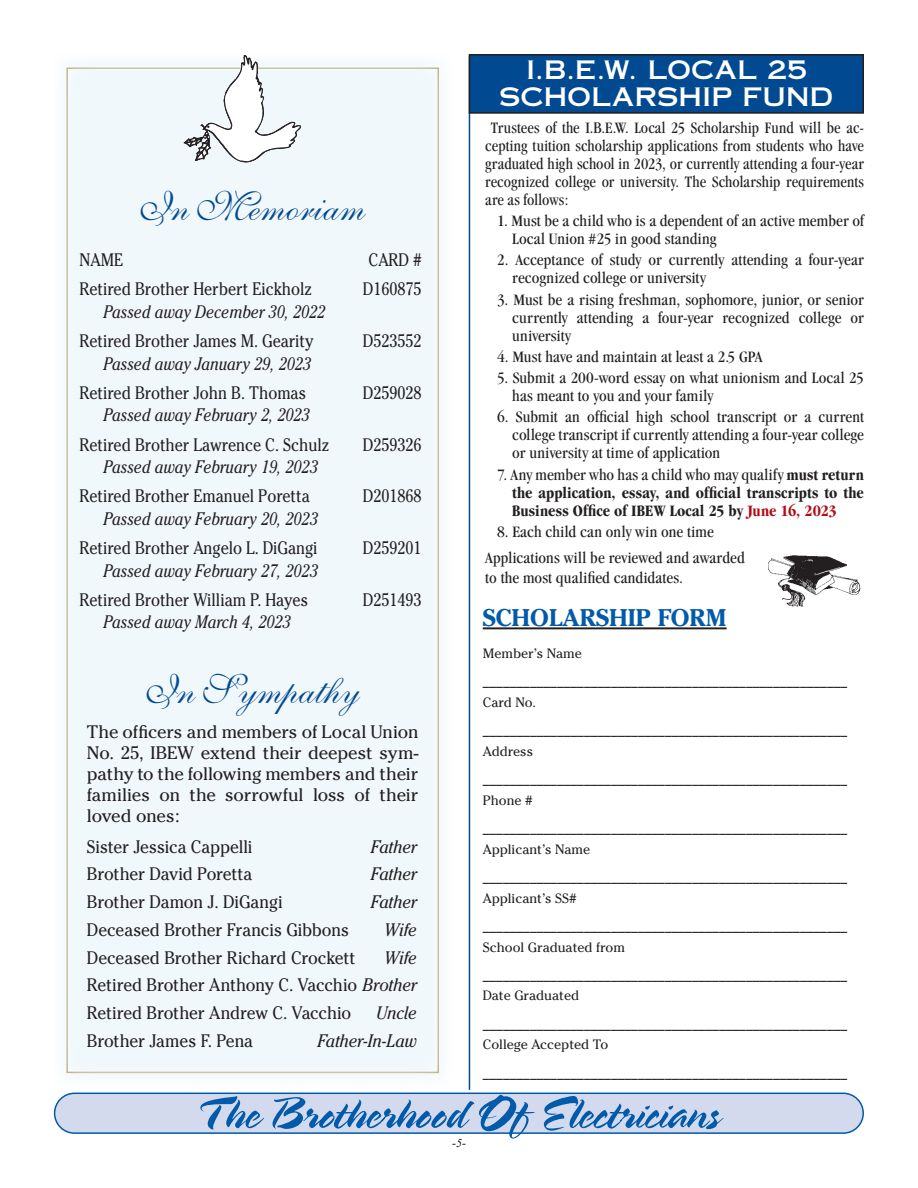
<style>
.page{position:relative;width:918px;height:1188px;background:#fff}
.page>*{position:absolute;margin:0;border:0;box-sizing:border-box;transform-origin:0 0}
.t1{font:42px "Shelley Volante Script";color:#014990}
.Conduit_Headline{font:25.5px "Copperplate Thirty One AB";letter-spacing:-.005em;color:#fff}
.Conduit_Headline-2{font:700 24px "Cheltenham";color:#015aaa}
.t2{font:18px "Cheltenham";color:#231f20;scale:.86 1}
.t3{font:18px "Cheltenham";color:#231f20;scale:.93 1}
.t4{font:italic 18px "Cheltenham";color:#231f20;scale:.86 1}
.t5{font:18px/21px "Cheltenham";color:#231f20;text-align:justify}
.t6{font:italic 18px "Cheltenham";color:#231f20;scale:.93 1}
.t7{font:condensed 16.5px/18px "Garamond";letter-spacing:.01em;color:#231f20;scale:1.05 1}
.t8{font:condensed 16.5px/18px "Garamond";letter-spacing:.01em;color:#231f20;text-align:justify}
.t9{font:700 condensed 16.5px/18px "Garamond";letter-spacing:.01em;color:#231f20;text-align:justify}
.Conduit_Text{font:13.5px "Cheltenham";color:#231f20}
.t10{font:italic 12px "Times New Roman";color:#231f20}
.s1{font-style:italic}
.s2{font-weight:400}
.s3{color:#b00d15}
</style>
<div class="page">
<div style="left:55px;top:1093px;width:808px;height:40px;background:#d4daed;border-radius:20px"></div>
<div style="left:54px;top:1093px;width:810px;height:41px;border:2px solid #015aaa;border-radius:20px"></div>
<svg style="left:200px;top:1095px;width:524px;height:44px"></svg>
<hr style="left:469px;top:56px;width:1px;height:1034px;background:#014990">
<div style="left:469px;top:55px;width:394px;height:58px;background:#014990"></div>
<div style="left:469px;top:54px;width:395px;height:60px;border:2px solid #231f20"></div>
<hr style="left:483px;top:627px;width:244px;height:2px;background:#231f20">
<img style="left:768px;top:555px;width:93px;height:52px">
<div style="left:54px;top:54px;width:397px;height:1033px;background:#f1f8fc"></div>
<svg style="left:183px;top:55px;width:118px;height:108px"></svg>
<h1 class="t1" style="left:140px;top:182px;width:227px">In Memoriam</h1>
<p class="t2" style="left:80px;top:249px;width:52px">NAME</p>
<p class="t2" style="left:368px;top:249px;width:63px">CARD #</p>
<p class="t2" style="left:80px;top:279px;width:272px">Retired Brother Herbert Eickholz</p>
<p class="t2" style="left:363px;top:279px;width:70px">D160875</p>
<p class="t4" style="left:104px;top:301px;width:259px">Passed away December 30, 2022</p>
<p class="t2" style="left:80px;top:330px;width:273px">Retired Brother James M. Gearity</p>
<p class="t2" style="left:363px;top:330px;width:70px">D523552</p>
<p class="t4" style="left:104px;top:353px;width:243px">Passed away January 29, 2023</p>
<p class="t2" style="left:80px;top:382px;width:265px">Retired Brother John B. Thomas</p>
<p class="t2" style="left:363px;top:382px;width:70px">D259028</p>
<p class="t4" style="left:104px;top:405px;width:241px">Passed away February 2, 2023</p>
<p class="t2" style="left:80px;top:434px;width:292px">Retired Brother Lawrence C. Schulz</p>
<p class="t2" style="left:363px;top:434px;width:70px">D259326</p>
<p class="t4" style="left:104px;top:456px;width:250px">Passed away February 19, 2023</p>
<p class="t2" style="left:80px;top:486px;width:269px">Retired Brother Emanuel Poretta</p>
<p class="t2" style="left:363px;top:486px;width:70px">D201868</p>
<p class="t4" style="left:104px;top:508px;width:250px">Passed away February 20, 2023</p>
<p class="t2" style="left:80px;top:537px;width:278px">Retired Brother Angelo L. DiGangi</p>
<p class="t2" style="left:363px;top:537px;width:70px">D259201</p>
<p class="t4" style="left:104px;top:560px;width:250px">Passed away February 27, 2023</p>
<p class="t2" style="left:80px;top:589px;width:267px">Retired Brother William P. Hayes</p>
<p class="t2" style="left:363px;top:589px;width:70px">D251493</p>
<p class="t4" style="left:104px;top:612px;width:219px">Passed away March 4, 2023</p>
<h1 class="t1" style="left:146px;top:665px;width:215px">In Sympathy</h1>
<p class="t5" style="left:87px;top:721px;width:333px">The officers and members of Local Union No. 25, IBEW extend their deepest sym&shy;pathy to the following members and their families on the sorrowful loss of their loved ones:</p>
<p class="t3" style="left:87px;top:836px;width:180px">Sister Jessica Cappelli</p>
<p class="t6" style="left:371px;top:836px;width:51px">Father</p>
<p class="t3" style="left:87px;top:864px;width:179px">Brother David Poretta</p>
<p class="t6" style="left:371px;top:863px;width:51px">Father</p>
<p class="t3" style="left:87px;top:891px;width:212px">Brother Damon J. DiGangi</p>
<p class="t6" style="left:371px;top:891px;width:51px">Father</p>
<p class="t3" style="left:87px;top:919px;width:284px">Deceased Brother Francis Gibbons</p>
<p class="t6" style="left:384px;top:919px;width:37px">Wife</p>
<p class="t3" style="left:87px;top:947px;width:290px">Deceased Brother Richard Crockett</p>
<p class="t6" style="left:384px;top:947px;width:37px">Wife</p>
<p class="t3" style="left:87px;top:975px;width:356px">Retired Brother Anthony C. Vacchio <span class="s1">Brother</span></p>
<p class="t3" style="left:87px;top:1002px;width:286px">Retired Brother Andrew C. Vacchio</p>
<p class="t6" style="left:376px;top:1002px;width:45px">Uncle</p>
<p class="t3" style="left:87px;top:1030px;width:180px">Brother James F. Pena</p>
<p class="t6" style="left:317px;top:1030px;width:109px">Father-In-Law</p>
<p class="Conduit_Headline" style="left:526px;top:54px;width:283px">I.B.E.W. LOCAL 25</p>
<p class="Conduit_Headline" style="left:499px;top:81px;width:336px">SCHOLARSHIP FUND</p>
<p class="t8" style="left:485px;top:119px;width:380px;text-indent:6px">Trustees of the I.B.E.W. Local 25 Scholarship Fund will be ac&shy;cepting tuition scholarship applications from students who have graduated high school in 2023, or currently attending a four-year recognized college or university. The Scholarship requirements are as follows:</p>
<p class="t7" style="left:512px;top:212px;width:337px;text-indent:-15px">1. Must be a child who is a dependent of an active member of<br>Local Union #25 in good standing</p>
<p class="t7" style="left:512px;top:251px;width:337px;text-indent:-15px">2. Acceptance of study or currently attending a four-year recognized college or university</p>
<p class="t7" style="left:512px;top:290px;width:337px;text-align:justify;text-indent:-15px">3. Must be a rising freshman, sophomore, junior, or senior currently attending a four-year recognized college or university</p>
<p class="t7" style="left:497px;top:348px;width:254px">4. Must have and maintain at least a 2.5 GPA</p>
<p class="t7" style="left:512px;top:369px;width:337px;text-indent:-15px">5. Submit a 200-word essay on what unionism and Local 25 has meant to you and your family</p>
<p class="t7" style="left:512px;top:408px;width:337px;text-align:justify;text-indent:-15px">6. Submit an official high school transcript or a current college transcript if currently attending a four-year college or university at time of application</p>
<p class="t9" style="left:512px;top:465px;width:353px;text-indent:-15px"><span class="s2">7. Any member who has a child who may qualify</span> must return the application, essay, and official transcripts to the Business Office of IBEW Local 25 by <span class="s3">June 16, 2023</span></p>
<p class="t7" style="left:497px;top:522px;width:208px">8. Each child can only win one time</p>
<p class="t7" style="left:485px;top:549px;width:249px">Applications will be reviewed and awarded</p>
<p class="t7" style="left:485px;top:568px;width:190px">to the most qualified candidates.</p>
<p class="Conduit_Headline-2" style="left:483px;top:603px;width:245px">SCHOLARSHIP FORM</p>
<p class="Conduit_Text" style="left:483px;top:646px;width:101px">Member’s Name</p>
<p class="Conduit_Text" style="left:483px;top:674px;width:366px">______________________________________________________</p>
<p class="Conduit_Text" style="left:483px;top:695px;width:55px">Card No.</p>
<p class="Conduit_Text" style="left:483px;top:723px;width:366px">______________________________________________________</p>
<p class="Conduit_Text" style="left:483px;top:743px;width:52px">Address</p>
<p class="Conduit_Text" style="left:483px;top:772px;width:366px">______________________________________________________</p>
<p class="Conduit_Text" style="left:483px;top:792px;width:51px">Phone #</p>
<p class="Conduit_Text" style="left:483px;top:821px;width:366px">______________________________________________________</p>
<p class="Conduit_Text" style="left:483px;top:841px;width:109px">Applicant’s Name</p>
<p class="Conduit_Text" style="left:483px;top:869px;width:366px">______________________________________________________</p>
<p class="Conduit_Text" style="left:483px;top:890px;width:95px">Applicant’s SS#</p>
<p class="Conduit_Text" style="left:483px;top:918px;width:366px">______________________________________________________</p>
<p class="Conduit_Text" style="left:483px;top:939px;width:144px">School Graduated from</p>
<p class="Conduit_Text" style="left:483px;top:967px;width:366px">______________________________________________________</p>
<p class="Conduit_Text" style="left:483px;top:988px;width:98px">Date Graduated</p>
<p class="Conduit_Text" style="left:483px;top:1016px;width:366px">______________________________________________________</p>
<p class="Conduit_Text" style="left:483px;top:1037px;width:127px">College Accepted To</p>
<p class="Conduit_Text" style="left:483px;top:1065px;width:366px">______________________________________________________</p>
<p class="t10" style="left:452px;top:1135px;width:15px">-5-</p>
</div>
